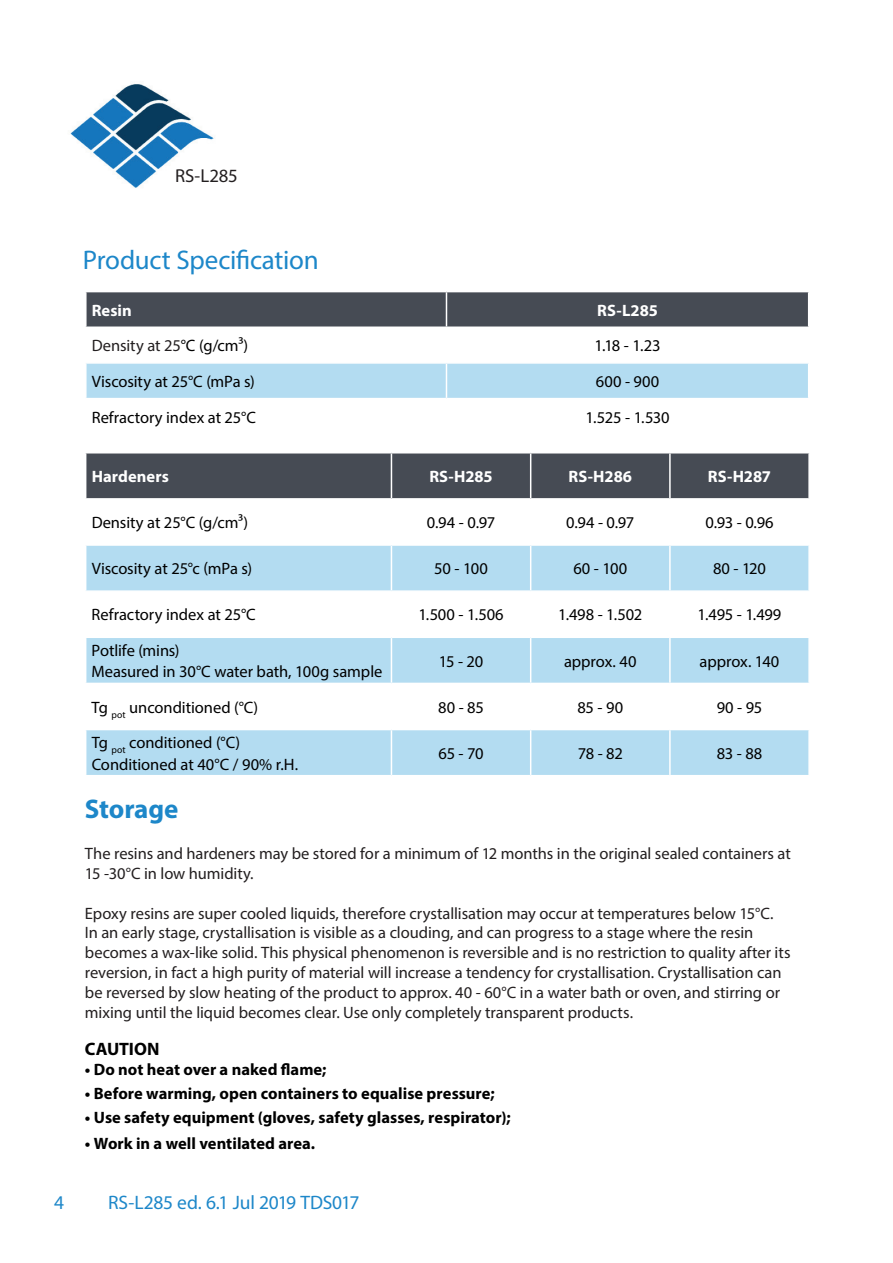
<style>
.page{position:relative;width:893px;height:1263px;background:#fff}
.page>*{position:absolute;margin:0;border:0;box-sizing:border-box;transform-origin:0 0}
.t1{font:27px "Myriad Pro";letter-spacing:-.01em;color:#1d87c9}
.t2{font:700 27px "Myriad Pro";letter-spacing:-.005em;color:#1d87c9}
.t3{font:19.5px "Myriad Pro";letter-spacing:-.01em;color:#1d87c9}
.t4{font:18.75px "Myriad Pro";color:#231f20}
.t5{font:700 18px "Myriad Pro";letter-spacing:-.005em;color:#000}
.t6{font:16.5px/19.8px "Myriad Pro";letter-spacing:-.005em;color:#231f20}
.t7{font:16.5px/21.8px "Myriad Pro";letter-spacing:-.005em;color:#000}
.t8{font:700 16.5px "Myriad Pro";color:#000}
.t9{font:700 16.5px "Myriad Pro";color:#fff}
.s1{color:#000}
</style>
<div class="page">
<img style="left:70px;top:84px;width:144px;height:104px">
<div style="left:86px;top:453px;width:722px;height:45px;background:#464b54"></div>
<svg style="left:86px;top:546px;width:722px;height:229px;fill:#b3dcf1"></svg>
<hr style="left:391px;top:453px;width:1px;height:45px;background:#fff">
<hr style="left:530px;top:453px;width:1px;height:45px;background:#fff">
<hr style="left:669px;top:453px;width:2px;height:45px;background:#fff">
<hr style="left:391px;top:546px;width:1px;height:44px;background:#fff">
<hr style="left:530px;top:546px;width:1px;height:44px;background:#fff">
<hr style="left:669px;top:546px;width:2px;height:44px;background:#fff">
<hr style="left:85px;top:590px;width:306px;height:2px;background:#fff">
<hr style="left:391px;top:590px;width:140px;height:2px;background:#fff">
<hr style="left:391px;top:592px;width:1px;height:44px;background:#fff">
<hr style="left:531px;top:590px;width:139px;height:2px;background:#fff">
<hr style="left:530px;top:592px;width:1px;height:44px;background:#fff">
<hr style="left:670px;top:590px;width:140px;height:2px;background:#fff">
<hr style="left:669px;top:592px;width:2px;height:44px;background:#fff">
<hr style="left:85px;top:636px;width:306px;height:2px;background:#fff">
<hr style="left:391px;top:636px;width:140px;height:2px;background:#fff">
<hr style="left:391px;top:638px;width:1px;height:45px;background:#fff">
<hr style="left:531px;top:636px;width:139px;height:2px;background:#fff">
<hr style="left:530px;top:638px;width:1px;height:45px;background:#fff">
<hr style="left:670px;top:636px;width:140px;height:2px;background:#fff">
<hr style="left:669px;top:638px;width:2px;height:45px;background:#fff">
<hr style="left:85px;top:683px;width:306px;height:1px;background:#fff">
<hr style="left:391px;top:683px;width:140px;height:1px;background:#fff">
<hr style="left:391px;top:684px;width:1px;height:45px;background:#fff">
<hr style="left:531px;top:683px;width:139px;height:1px;background:#fff">
<hr style="left:530px;top:684px;width:1px;height:45px;background:#fff">
<hr style="left:670px;top:683px;width:140px;height:1px;background:#fff">
<hr style="left:669px;top:684px;width:2px;height:45px;background:#fff">
<hr style="left:85px;top:729px;width:306px;height:1px;background:#fff">
<hr style="left:391px;top:729px;width:140px;height:1px;background:#fff">
<hr style="left:391px;top:730px;width:1px;height:45px;background:#fff">
<hr style="left:531px;top:729px;width:139px;height:1px;background:#fff">
<hr style="left:530px;top:730px;width:1px;height:45px;background:#fff">
<hr style="left:670px;top:729px;width:140px;height:1px;background:#fff">
<hr style="left:669px;top:730px;width:2px;height:45px;background:#fff">
<div style="left:87px;top:292px;width:721px;height:34px;background:#464b54"></div>
<div style="left:87px;top:364px;width:721px;height:34px;background:#b3dcf1"></div>
<hr style="left:446px;top:292px;width:1px;height:34px;background:#fff">
<hr style="left:446px;top:364px;width:1px;height:34px;background:#fff">
<p class="t4" style="left:175px;top:164px;width:64px">RS-L285</p>
<h1 class="t1" style="left:83px;top:243px;width:237px">Product Specification</h1>
<p class="t9" style="left:92px;top:299px;width:42px">Resin</p>
<p class="t9" style="left:597px;top:299px;width:62px">RS-L285</p>
<p class="t6" style="left:92px;top:336px;width:158px">Density at 25<span class="s1">°C (g/cm3)</span></p>
<p class="t7" style="left:594px;top:335px;width:68px">1.18 - 1.23</p>
<p class="t7" style="left:92px;top:370px;width:164px">Viscosity at 25°C (mPa s)</p>
<p class="t7" style="left:596px;top:370px;width:65px">600 - 900</p>
<p class="t7" style="left:92px;top:406px;width:166px">Refractory index at 25°C</p>
<p class="t7" style="left:585px;top:406px;width:86px">1.525 - 1.530</p>
<p class="t9" style="left:92px;top:466px;width:79px">Hardeners</p>
<p class="t9" style="left:429px;top:466px;width:65px">RS-H285</p>
<p class="t9" style="left:568px;top:466px;width:65px">RS-H286</p>
<p class="t9" style="left:708px;top:466px;width:65px">RS-H287</p>
<p class="t7" style="left:92px;top:511px;width:158px">Density at 25°C (g/cm3)</p>
<p class="t7" style="left:427px;top:511px;width:70px">0.94 - 0.97</p>
<p class="t7" style="left:566px;top:511px;width:70px">0.94 - 0.97</p>
<p class="t7" style="left:705px;top:511px;width:70px">0.93 - 0.96</p>
<p class="t7" style="left:92px;top:558px;width:162px">Viscosity at 25°c (mPa s)</p>
<p class="t7" style="left:434px;top:558px;width:55px">50 - 100</p>
<p class="t7" style="left:573px;top:558px;width:55px">60 - 100</p>
<p class="t7" style="left:713px;top:558px;width:54px">80 - 120</p>
<p class="t7" style="left:92px;top:604px;width:166px">Refractory index at 25°C</p>
<p class="t7" style="left:418px;top:604px;width:87px">1.500 - 1.506</p>
<p class="t7" style="left:558px;top:604px;width:86px">1.498 - 1.502</p>
<p class="t7" style="left:698px;top:604px;width:85px">1.495 - 1.499</p>
<p class="t7" style="left:92px;top:639px;width:292px">Potlife (mins)<br>Measured in 30°C water bath, 100g sample</p>
<p class="t7" style="left:439px;top:650px;width:46px">15 - 20</p>
<p class="t7" style="left:564px;top:650px;width:74px">approx. 40</p>
<p class="t7" style="left:700px;top:650px;width:81px">approx. 140</p>
<p class="t7" style="left:92px;top:696px;width:168px">Tg <sub>pot</sub> unconditioned (°C)</p>
<p class="t7" style="left:438px;top:696px;width:47px">80 - 85</p>
<p class="t7" style="left:577px;top:696px;width:47px">85 - 90</p>
<p class="t7" style="left:717px;top:696px;width:47px">90 - 95</p>
<p class="t7" style="left:92px;top:731px;width:208px">Tg <sub>pot</sub> conditioned (°C)<br>Conditioned at 40°C / 90% r.H.</p>
<p class="t7" style="left:438px;top:742px;width:47px">65 - 70</p>
<p class="t7" style="left:578px;top:742px;width:47px">78 - 82</p>
<p class="t7" style="left:717px;top:742px;width:47px">83 - 88</p>
<h1 class="t2" style="left:85px;top:791px;width:95px">Storage</h1>
<p class="t6" style="left:85px;top:843px;width:707px">The resins and hardeners may be stored for a minimum of 12 months in the original sealed containers at<br>15 -30°C in low humidity.</p>
<p class="t6" style="left:85px;top:903px;width:707px">Epoxy resins are super cooled liquids, therefore crystallisation may occur at temperatures below 15°C.<br>In an early stage, crystallisation is visible as a clouding, and can progress to a stage where the resin becomes a wax-like solid. This physical phenomenon is reversible and is no restriction to quality after its reversion, in fact a high purity of material will increase a tendency for crystallisation. Crystallisation can be reversed by slow heating of the product to approx. 40 - 60°C in a water bath or oven, and stirring or mixing until the liquid becomes clear. Use only completely transparent products.</p>
<p class="t5" style="left:85px;top:1038px;width:76px">CAUTION</p>
<p class="t8" style="left:85px;top:1059px;width:243px">• Do not heat over a naked flame;</p>
<p class="t8" style="left:85px;top:1083px;width:411px">• Before warming, open containers to equalise pressure;</p>
<p class="t8" style="left:85px;top:1107px;width:427px">• Use safety equipment (gloves, safety glasses, respirator);</p>
<p class="t8" style="left:85px;top:1133px;width:232px">• Work in a well ventilated area.</p>
<p class="t3" style="left:54px;top:1190px;width:12px">4</p>
<p class="t3" style="left:108px;top:1190px;width:253px">RS-L285 ed. 6.1 Jul 2019 TDS017</p>
</div>
